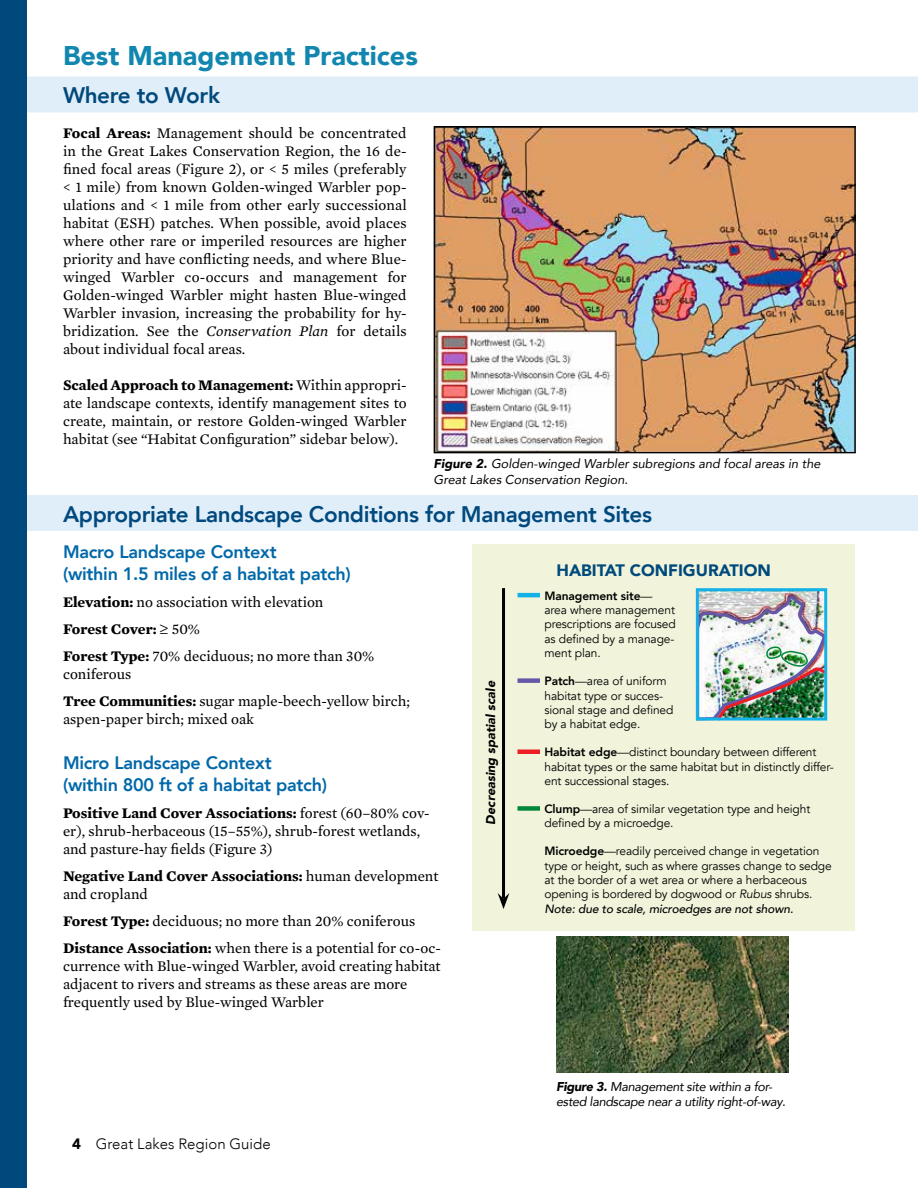
<style>
.page{position:relative;width:918px;height:1188px;background:#fff}
.page>*{position:absolute;margin:0;border:0;box-sizing:border-box;transform-origin:0 0}
.t1{font:900 27px "Avenir LT Com";color:#1186af}
.t2{font:800 22.5px "Avenir LT Com";letter-spacing:-.015em;color:#00497c}
.t3{font:800 18px/21.6px "Avenir LT Com";letter-spacing:-.015em;color:#0068a9}
.t4{font:900 16.5px "Avenir LT Com";color:#00497c}
.t5{font:15px/18px "Mercury Text G2";color:#000}
.t6{font:700 15px/18px "Mercury Text G2";color:#000}
.t7{font:300 15px "Avenir LT Com";color:#000}
.t8{font:italic 12.75px/15.3px "Avenir LT Com";color:#000}
.t9{font:italic 12.75px/15.3px "Avenir LT Com";letter-spacing:-.025em;color:#000}
.t10{font:italic 900 12.75px "Avenir LT Com";color:#000}
.t11{font:12px/14.4px "Avenir LT Com";letter-spacing:-.01em;color:#000}
.s1{font-weight:700}
.s2{font-style:italic}
.s3{font-weight:900}
.s4{font-weight:800}
.s5{font-weight:500;font-style:italic}
.s6{font-weight:400}
</style>
<div class="page">
<img style="left:436px;top:128px;width:418px;height:323px">
<div style="left:434px;top:126px;width:422px;height:327px;border:1px solid #000"></div>
<div style="left:0;top:76px;width:918px;height:36px;background:#e0eefa"></div>
<div style="left:0;top:495px;width:918px;height:36px;background:#e0eefa"></div>
<div style="left:472px;top:544px;width:383px;height:388px;background:#f1f4db"></div>
<hr style="left:518px;top:593px;width:22px;height:4px;background:#14b1e7">
<div style="left:518px;top:678px;width:22px;height:5px;background:#6658a6"></div>
<div style="left:518px;top:749px;width:22px;height:5px;background:#ed1d24"></div>
<div style="left:518px;top:806px;width:22px;height:5px;background:#008739"></div>
<hr style="left:502px;top:588px;width:3px;height:311px;background:#000">
<svg style="left:498px;top:893px;width:11px;height:16px"></svg>
<img style="left:556px;top:936px;width:232px;height:137px">
<img style="left:695px;top:591px;width:133px;height:130px">
<div style="left:696px;top:588px;width:131px;height:133px;border:3px solid #14b1e7"></div>
<div style="left:0;top:0;width:27px;height:1188px;background:#00497c"></div>
<h1 class="t1" style="left:63px;top:40px;width:356px">Best Management Practices</h1>
<h2 class="t2" style="left:63px;top:82px;width:159px">Where to Work</h2>
<p class="t5" style="left:63px;top:123px;width:345px;text-align:justify"><span class="s1">Focal Areas:</span> Management should be concentrated in the Great Lakes Conservation Region, the 16 de&shy;fined focal areas (Figure 2), or &lt; 5 miles (preferably &lt; 1 mile) from known Golden-winged Warbler pop&shy;ulations and &lt; 1 mile from other early successional habitat (ESH) patches. When possible, avoid places where other rare or imperiled resources are higher priority and have conflicting needs, and where Blue&shy;winged Warbler co-occurs and management for Golden-winged Warbler might hasten Blue-winged Warbler invasion, increasing the probability for hy&shy;bridization. See the <span class="s2">Conservation Plan</span> for details about individual focal areas.</p>
<p class="t5" style="left:63px;top:375px;width:345px;text-align:justify"><span class="s1">Scaled Approach to Management:</span> Within appropri&shy;ate landscape contexts, identify management sites to create, maintain, or restore Golden-winged Warbler habitat (see “Habitat Configuration” sidebar below).</p>
<p class="t8" style="left:434px;top:456px;width:388px"><span class="s3">Figure 2.</span> Golden-winged Warbler subregions and focal areas in the<br>Great Lakes Conservation Region.</p>
<h2 class="t2" style="left:63px;top:501px;width:591px">Appropriate Landscape Conditions for Management Sites</h2>
<p class="t4" style="left:557px;top:561px;width:98px">Habitat Conf</p>
<p class="t4" style="left:678px;top:561px;width:80px">iguration</p>
<p class="t11" style="left:544px;top:589px;width:133px"><span class="s4">Management site</span>— area where management prescriptions are focused as defined by a manage&shy;ment plan.</p>
<p class="t11" style="left:544px;top:674px;width:130px"><span class="s4">Patch</span>—area of uniform habitat type or succes&shy;sional stage and defined by a habitat edge.</p>
<p class="t11" style="left:544px;top:745px;width:291px"><span class="s4">Habitat edge</span>—distinct boundary between different habitat types or the same habitat but in distinctly differ&shy;ent successional stages.</p>
<p class="t11" style="left:544px;top:802px;width:267px"><span class="s4">Clump</span>—area of similar vegetation type and height defined by a microedge.</p>
<p class="t11" style="left:544px;top:844px;width:289px"><span class="s4">Microedge</span>—readily perceived change in vegetation type or height, such as where grasses change to sedge at the border of a wet area or where a herbaceous opening is bordered by dogwood or <span class="s2">Rubus</span> shrubs.<br><span class="s5">Note: due to scale, microedges are not shown.</span></p>
<p class="t3" style="left:63px;top:541px;width:289px">Macro Landscape Context<br>(within 1.5 miles of a habitat patch)</p>
<p class="t5" style="left:63px;top:587px;width:313px;line-height:27px"><span class="s1">Elevation:</span> no association with elevation<br><span class="s1">Forest Cover:</span> ≥ 50%<br><span class="s1">Forest Type:</span> 70% deciduous; no more than 30%</p>
<p class="t5" style="left:63px;top:659px;width:349px;line-height:27px">coniferous<br><span class="s1">Tree Communities:</span> sugar maple-beech-yellow birch;</p>
<p class="t5" style="left:63px;top:709px;width:193px">aspen-paper birch; mixed oak</p>
<p class="t3" style="left:63px;top:752px;width:266px">Micro Landscape Context (within 800 ft of a habitat patch)</p>
<p class="t5" style="left:63px;top:803px;width:368px"><span class="s1">Positive Land Cover Associations:</span> forest (60–80% cov&shy;er), shrub-herbaceous (15–55%), shrub-forest wetlands, and pasture-hay fields (Figure 3)</p>
<p class="t6" style="left:63px;top:866px;width:377px">Negative Land Cover Associations: <span class="s6">human development and cropland</span></p>
<p class="t5" style="left:63px;top:907px;width:379px;line-height:27px"><span class="s1">Forest Type:</span> deciduous; no more than 20% coniferous<br><span class="s1">Distance Association:</span> when there is a potential for co-oc-</p>
<p class="t5" style="left:63px;top:956px;width:379px">currence with Blue-winged Warbler, avoid creating habitat adjacent to rivers and streams as these areas are more frequently used by Blue-winged Warbler</p>
<p class="t10" style="left:483px;top:825px;width:145px;rotate:-90deg">Decreasing spatial scale</p>
<p class="t7" style="left:72px;top:1135px;width:200px"><span class="s3">4</span> Great Lakes Region Guide</p>
<p class="t9" style="left:556px;top:1079px;width:231px"><span class="s3">Figure 3.</span> Management site within a for&shy;ested landscape near a utility right-of-way.</p>
</div>
